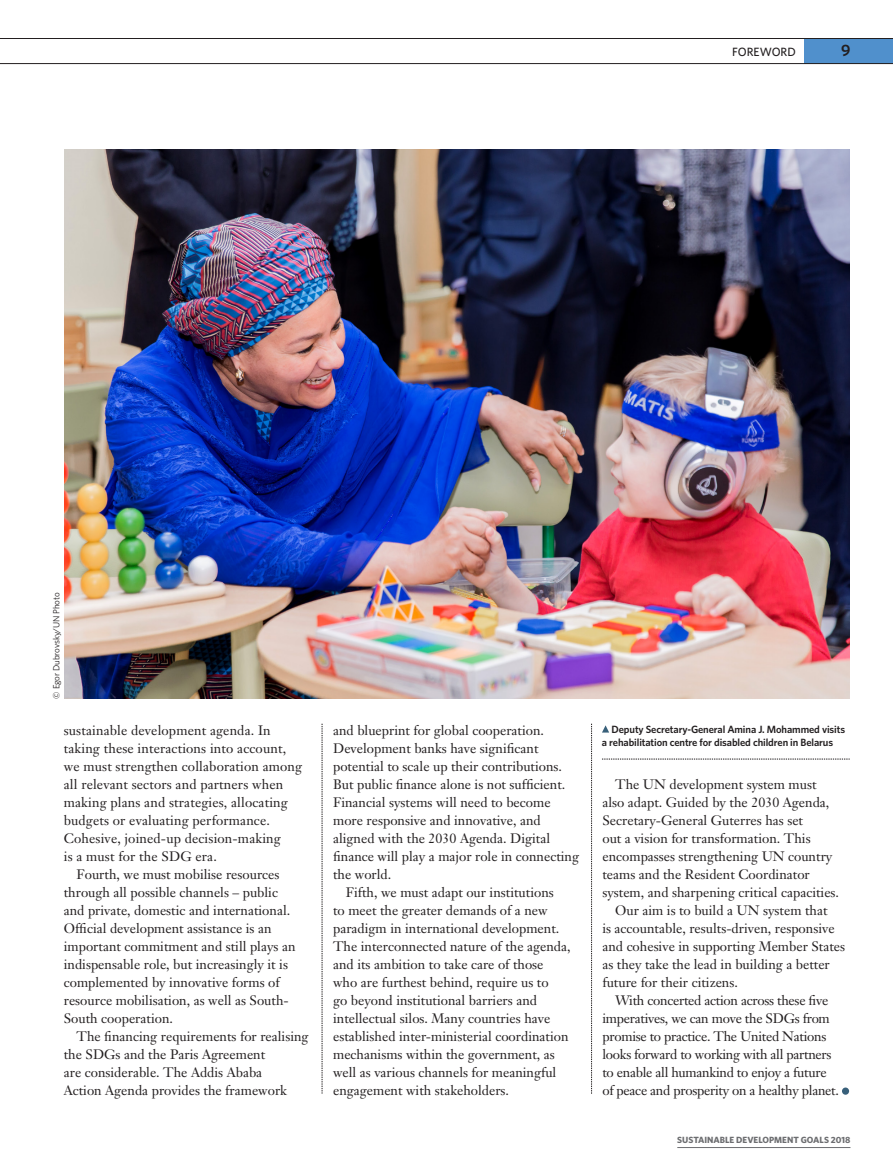
<style>
.page{position:relative;width:893px;height:1174px;background:#fff}
.page>*{position:absolute;margin:0;border:0;box-sizing:border-box;transform-origin:0 0}
.t1{font:600 16.5px "Whitney";color:#231f20}
.Body_para{font:13.5px/18px "Janson Text";color:#231f20}
.Body_para-2{font:13.5px/18px "Janson Text";letter-spacing:-.02em;color:#231f20}
.t2{font:500 12px "Whitney";color:#231f20}
.Caption_rule_below{font:600 10.5px/13.5px "Whitney";letter-spacing:-.01em;color:#231f20}
.t3{font:700 9px "Whitney";color:#6c6d70}
.Credit{font:9px "Whitney";letter-spacing:-.01em;color:#231f20}
</style>
<div class="page">
<div style="left:804px;top:38px;width:89px;height:26px;background:#5090cc"></div>
<svg style="left:322px;top:723px;width:1px;height:370px"></svg>
<svg style="left:591px;top:723px;width:1px;height:370px"></svg>
<img style="left:65px;top:150px;width:785px;height:548px">
<svg style="left:602px;top:759px;width:248px;height:1px"></svg>
<svg style="left:602px;top:725px;width:7px;height:7px"></svg>
<div style="left:842px;top:1087px;width:7px;height:7px;background:#38607a;border-radius:50%"></div>
<hr style="left:677px;top:1147px;width:173px;height:1px;background:#6c6d70">
<hr style="left:0;top:38px;width:893px;height:1px;background:#231f20">
<hr style="left:0;top:63px;width:893px;height:1px;background:#231f20">
<p class="t2" style="left:732px;top:43px;width:65px">FOREWORD</p>
<p class="t1" style="left:841px;top:40px;width:11px">9</p>
<p class="Credit" style="left:50px;top:698px;width:108px;rotate:-90deg">© Egor Dubrovsky/UN Photo</p>
<p class="Body_para" style="left:64px;top:721px;width:240px">sustainable development agenda. In taking these interactions into account, we must strengthen collaboration among all relevant sectors and partners when making plans and strategies, allocating budgets or evaluating performance.<br>Cohesive, joined-up decision-making<br>is a must for the SDG era.</p>
<p class="Body_para" style="left:64px;top:865px;width:233px;text-indent:13px">Fourth, we must mobilise resources through all possible channels – public and private, domestic and international.<br>Official development assistance is an important commitment and still plays an indispensable role, but increasingly it is complemented by innovative forms of resource mobilisation, as well as South-South cooperation.</p>
<p class="Body_para" style="left:64px;top:1027px;width:246px;text-indent:13px">The financing requirements for realising the SDGs and the Paris Agreement<br>are considerable. The Addis Ababa<br>Action Agenda provides the framework</p>
<p class="Body_para" style="left:333px;top:721px;width:247px">and blueprint for global cooperation.<br>Development banks have significant potential to scale up their contributions.<br>But public finance alone is not sufficient.<br>Financial systems will need to become more responsive and innovative, and aligned with the 2030 Agenda. Digital finance will play a major role in connecting the world.</p>
<p class="Body_para" style="left:333px;top:883px;width:239px;text-indent:13px">Fifth, we must adapt our institutions<br>to meet the greater demands of a new paradigm in international development.<br>The interconnected nature of the agenda, and its ambition to take care of those who are furthest behind, require us to<br>go beyond institutional barriers and intellectual silos. Many countries have established inter-ministerial coordination mechanisms within the government, as well as various channels for meaningful engagement with stakeholders.</p>
<p class="Caption_rule_below" style="left:602px;top:722px;width:245px;text-indent:10px">Deputy Secretary-General Amina J. Mohammed visits a rehabilitation centre for disabled children in Belarus</p>
<p class="Body_para" style="left:602px;top:775px;width:238px;text-indent:13px">The UN development system must also adapt. Guided by the 2030 Agenda, Secretary-General Guterres has set<br>out a vision for transformation. This encompasses strengthening UN country teams and the Resident Coordinator system, and sharpening critical capacities.</p>
<p class="Body_para" style="left:602px;top:901px;width:244px;text-indent:13px">Our aim is to build a UN system that<br>is accountable, results-driven, responsive and cohesive in supporting Member States as they take the lead in building a better future for their citizens.</p>
<p class="Body_para-2" style="left:602px;top:991px;width:238px;text-indent:13px">With concerted action across these five imperatives, we can move the SDGs from promise to practice. The United Nations looks forward to working with all partners to enable all humankind to enjoy a future of peace and prosperity on a healthy planet.</p>
<p class="t3" style="left:677px;top:1133px;width:175px">SUSTAINABLE DEVELOPMENT GOALS 2018</p>
</div>
